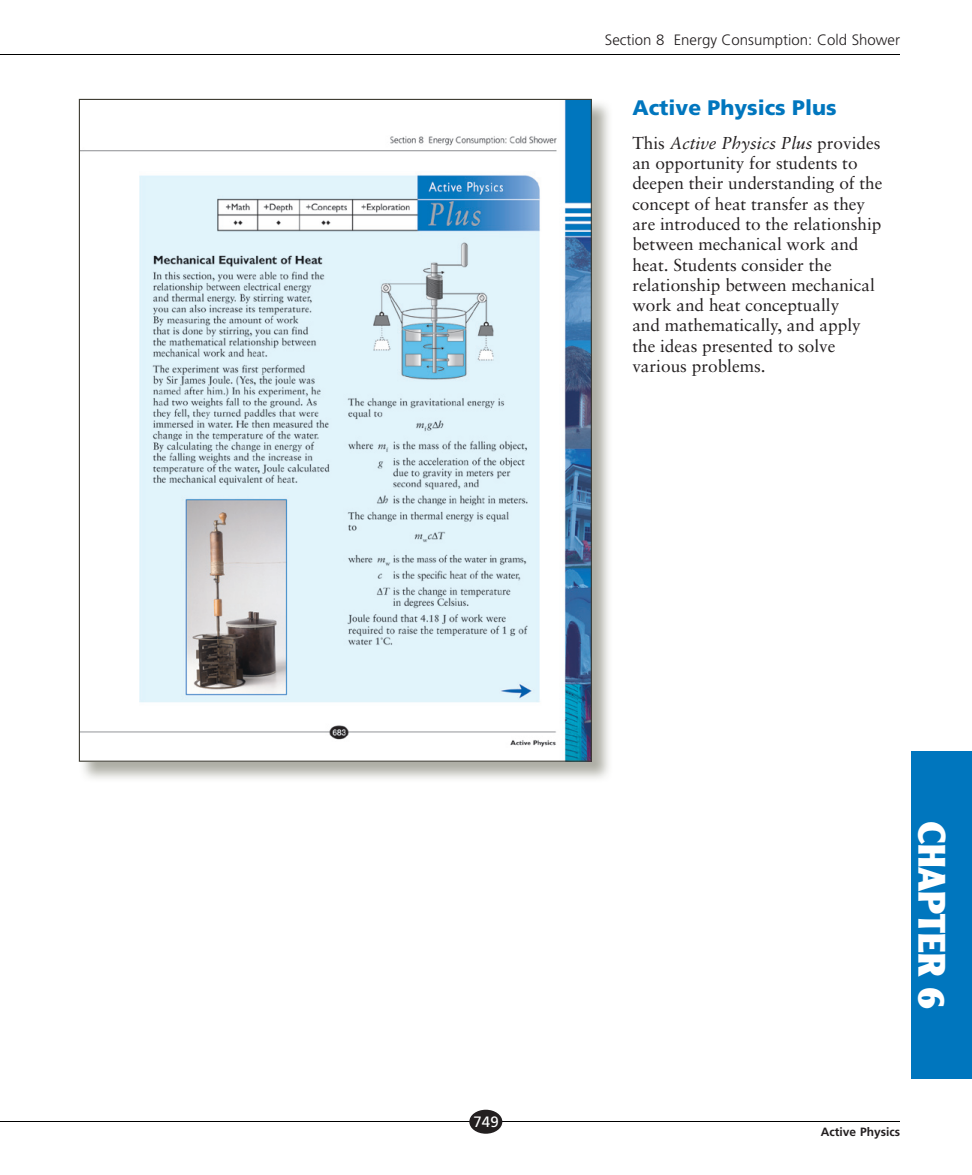
<style>
.page{position:relative;width:972px;height:1175px;background:#fff}
.page>*{position:absolute;margin:0;border:0;box-sizing:border-box;transform-origin:0 0}
.t1{font:900 37.5px "Clearface Gothic LH";color:#fff}
.t2{font:900 21px "Frutiger";color:#0076be}
.t3{font:17.25px/20.2px "Sabon";color:#231f20}
.t4{font:300 15px "Frutiger";color:#231f20}
.t5{font:15px "Frutiger";color:#fff}
.t6{font:700 12px "Frutiger";color:#231f20}
.s1{font-style:italic}
</style>
<div class="page">
<hr style="left:0;top:1120px;width:900px;height:1px;background:#000">
<hr style="left:0;top:54px;width:900px;height:1px;background:#000">
<div style="left:469px;top:1109px;width:33px;height:24px;background:#231f20;border-radius:50%"></div>
<div style="left:911px;top:751px;width:61px;height:327px;background:#0076be"></div>
<img style="left:79px;top:103px;width:530px;height:676px">
<svg style="left:79px;top:99px;width:513px;height:662px"></svg>
<p class="t4" style="left:605px;top:31px;width:297px">Section 8 Energy Consumption: Cold Shower</p>
<p class="t2" style="left:632px;top:95px;width:206px">Active Physics Plus</p>
<p class="t3" style="left:632px;top:133px;width:252px">This <span class="s1">Active Physics Plus</span> provides an opportunity for students to deepen their understanding of the concept of heat transfer as they are introduced to the relationship between mechanical work and heat. Students consider the relationship between mechanical work and heat conceptually<br>and mathematically, and apply the ideas presented to solve various problems.</p>
<p class="t5" style="left:474px;top:1112px;width:27px">749</p>
<h1 class="t1" style="left:955px;top:820px;width:190px;rotate:90deg">CHAPTER 6</h1>
<p class="t6" style="left:821px;top:1124px;width:81px">Active Physics</p>
</div>
